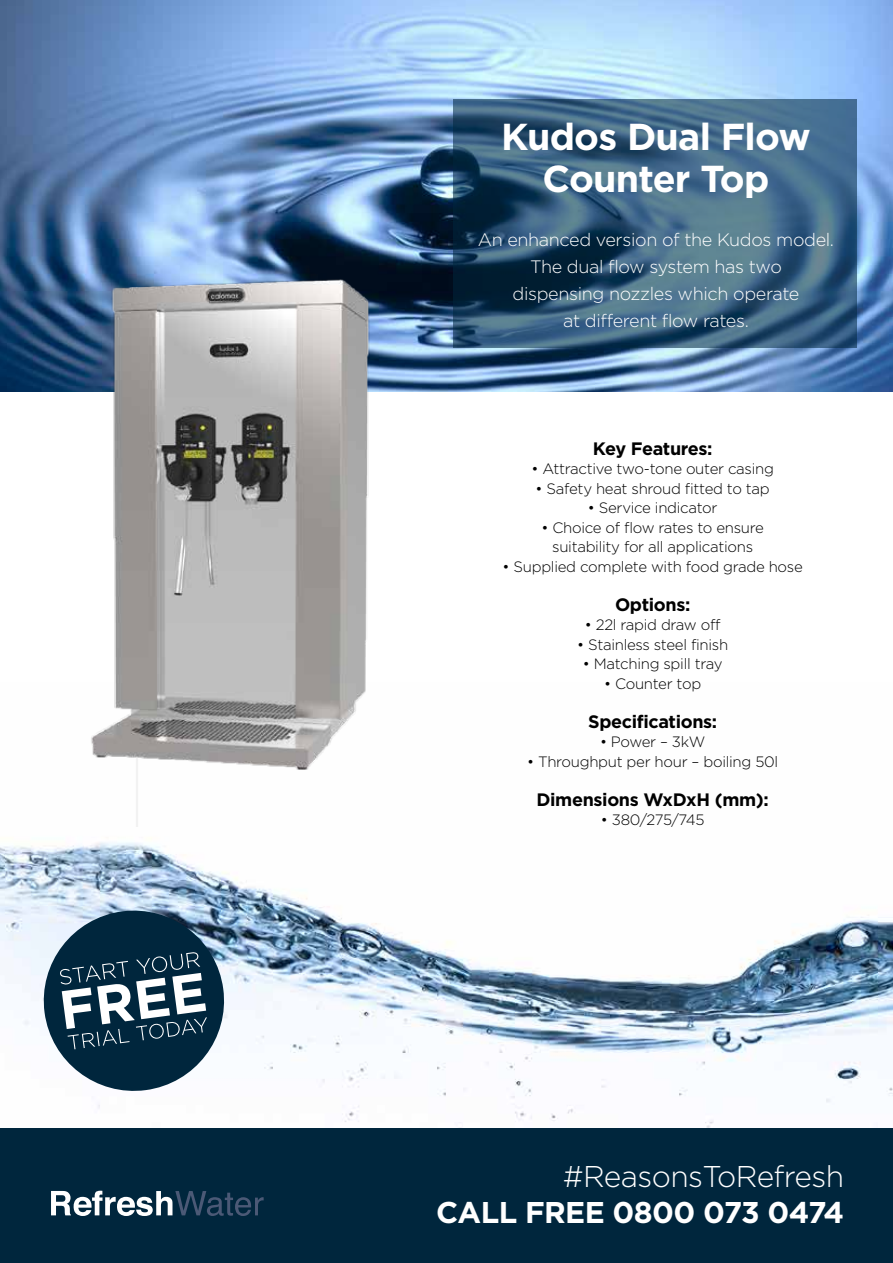
<style>
.page{position:relative;width:893px;height:1263px;background:#fff}
.page>*{position:absolute;margin:0;border:0;box-sizing:border-box;transform-origin:0 0}
.t1{font:700 37.5px/42px "Gotham";letter-spacing:-.02em;color:#fff;text-align:center}
.t2{font:700 30px "Gotham";color:#fff}
.t3{font:300 30px "Gotham";letter-spacing:-.02em;color:#fff}
.t4{font:300 18px/27px "Gotham";letter-spacing:-.02em;color:#fff;text-align:center}
.t5{font:700 18px "Gotham";letter-spacing:-.02em;color:#010101}
.t6{font:300 15px/19.5px "Gotham";letter-spacing:-.02em;color:#010101;text-align:center}
</style>
<div class="page">
<img style="left:0;top:0;width:893px;height:391px">
<img style="left:0;top:826px;width:893px;height:302px">
<svg style="left:453px;top:99px;width:403px;height:249px;background:#395e7b"></svg>
<svg style="left:38px;top:905px;width:192px;height:191px"></svg>
<div style="left:0;top:1128px;width:893px;height:135px;background:#00263d"></div>
<svg style="left:51px;top:1191px;width:213px;height:25px"></svg>
<img style="left:53px;top:234px;width:352px;height:592px">
<h1 class="t1" style="left:501px;top:115px;width:311px">Kudos Dual Flow<br>Counter Top</h1>
<p class="t4" style="left:478px;top:226px;width:358px">An enhanced version of the Kudos model.<br>The dual flow system has two<br>dispensing nozzles which operate<br>at different flow rates.</p>
<p class="t5" style="left:593px;top:438px;width:121px">Key Features:</p>
<p class="t6" style="left:531px;top:459px;width:244px">• Attractive two-tone outer casing</p>
<p class="t6" style="left:536px;top:478px;width:236px">• Safety heat shroud fitted to tap</p>
<p class="t6" style="left:588px;top:498px;width:131px">• Service indicator</p>
<p class="t6" style="left:542px;top:517px;width:224px">• Choice of flow rates to ensure suitability for all applications</p>
<p class="t6" style="left:503px;top:556px;width:302px">• Supplied complete with food grade hose</p>
<p class="t5" style="left:615px;top:594px;width:77px">Options:</p>
<p class="t6" style="left:585px;top:615px;width:137px">• 22l rapid draw off</p>
<p class="t6" style="left:577px;top:634px;width:153px">• Stainless steel finish</p>
<p class="t6" style="left:583px;top:654px;width:141px">• Matching spill tray</p>
<p class="t6" style="left:604px;top:673px;width:99px">• Counter top</p>
<p class="t5" style="left:588px;top:711px;width:130px">Specifications:</p>
<p class="t6" style="left:600px;top:732px;width:107px">• Power – 3kW</p>
<p class="t6" style="left:527px;top:751px;width:252px">• Throughput per hour – boiling 50l</p>
<p class="t5" style="left:536px;top:789px;width:234px">Dimensions WxDxH (mm):</p>
<p class="t6" style="left:601px;top:810px;width:105px">• 380/275/745</p>
<h2 class="t3" style="left:563px;top:1160px;width:283px">#ReasonsToRefresh</h2>
<h2 class="t2" style="left:436px;top:1195px;width:410px">CALL FREE 0800 073 0474</h2>
</div>
